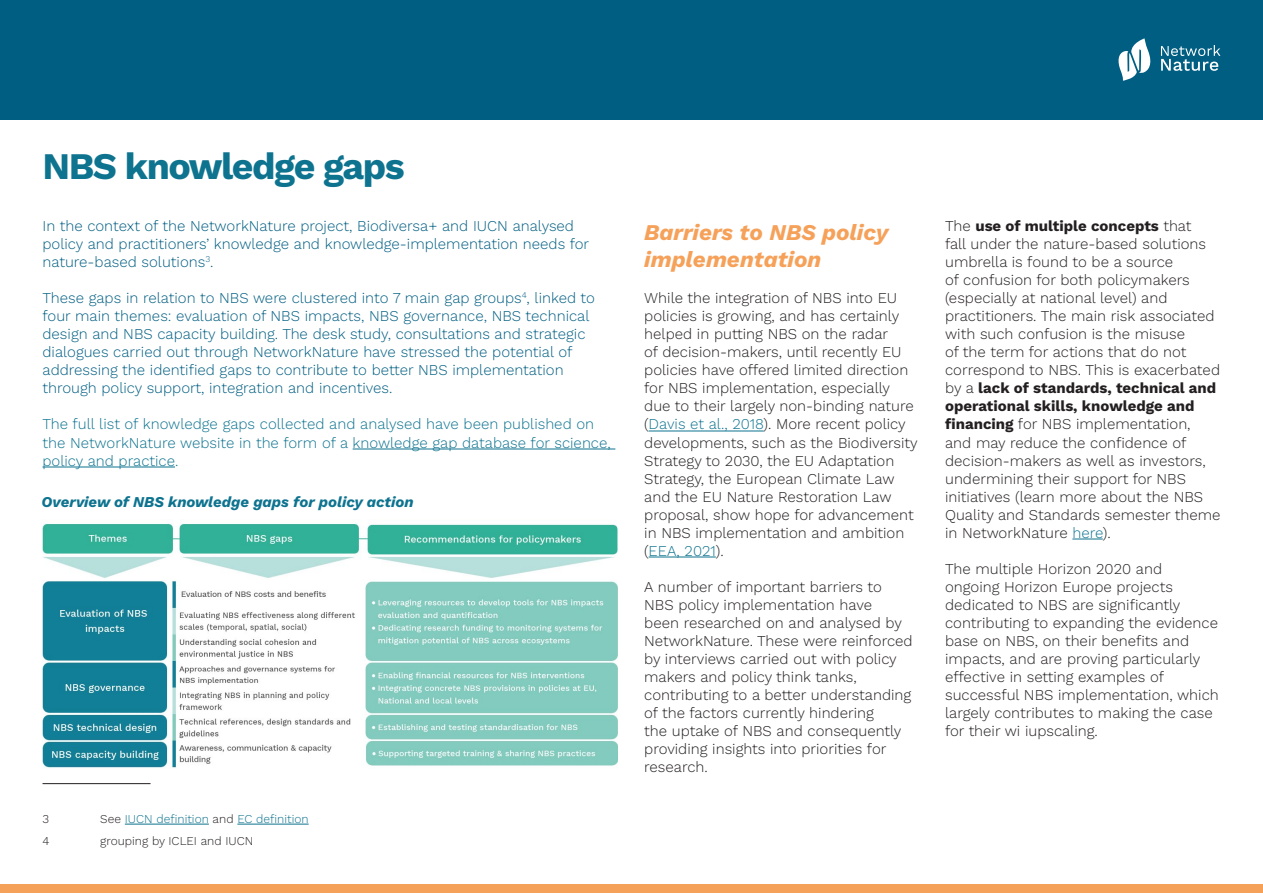
<style>
.page{position:relative;width:1263px;height:893px;background:#fff}
.page>*{position:absolute;margin:0;border:0;box-sizing:border-box;transform-origin:0 0}
.t1{font:700 37.5px "Work Sans";letter-spacing:-.04em;color:#0d738f}
.t2{font:italic 700 22.5px/27px "Work Sans";color:#f6a15a}
.t3{font:300 15px/18px "Work Sans";color:#231f20}
.t4{font:300 15px/18px "Work Sans";color:#005e82}
.t5{font:300 15px/18px "Work Sans";color:#0d738f}
.t6{font:italic 700 15px "Work Sans";color:#0d738f}
.t7{font:300 12px "Work Sans";color:#0d738f}
.t8{font:300 12px "Work Sans";color:#231f20}
.s1{color:#231f20}
.s2{color:#0d738f}
.s3{font-weight:700}
</style>
<div class="page">
<div style="left:0;top:0;width:1263px;height:119px;background:#005e82"></div>
<div style="left:0;top:884px;width:1263px;height:9px;background:#f6a15a"></div>
<svg style="left:1161px;top:45px;width:59px;height:26px"></svg>
<svg style="left:1118px;top:38px;width:33px;height:43px"></svg>
<hr style="left:43px;top:783px;width:108px;height:1px;background:#231f20">
<hr style="left:125px;top:824px;width:84px;height:1px;background:#0d738f">
<hr style="left:237px;top:824px;width:72px;height:1px;background:#0d738f">
<hr style="left:353px;top:449px;width:262px;height:1px;background:#0d738f">
<hr style="left:43px;top:467px;width:132px;height:1px;background:#0d738f">
<hr style="left:649px;top:431px;width:115px;height:1px;background:#0d738f">
<hr style="left:649px;top:557px;width:67px;height:1px;background:#0d738f">
<hr style="left:1072px;top:539px;width:31px;height:1px;background:#0d738f">
<img style="left:42px;top:520px;width:576px;height:248px">
<h1 class="t1" style="left:43px;top:138px;width:364px">NBS knowledge gaps</h1>
<p class="t4" style="left:43px;top:217px;width:548px">In the context of the NetworkNature project, Biodiversa+ and IUCN analysed policy and practitioners’ knowledge and knowledge-implementation needs for nature-based solutions<sup>3</sup>.</p>
<p class="t4" style="left:43px;top:289px;width:554px">These gaps in relation to NBS were clustered into 7 main gap groups<sup>4</sup>, linked to four main themes: evaluation of NBS impacts, NBS governance, NBS technical design and NBS capacity building. The desk study, consultations and strategic dialogues carried out through NetworkNature have stressed the potential of addressing the identified gaps to contribute to better NBS implementation through policy support, integration and incentives.</p>
<p class="t5" style="left:43px;top:415px;width:570px">The full list of knowledge gaps collected and analysed have been published on the NetworkNature website in the form of a knowledge gap database for science, policy and practice.</p>
<p class="t6" style="left:41px;top:491px;width:374px">Overview of NBS knowledge gaps for policy action</p>
<p class="t8" style="left:43px;top:810px;width:8px">3</p>
<p class="t7" style="left:100px;top:810px;width:210px"><span class="s1">See</span> IUCN definition <span class="s1">and</span> EC definition</p>
<p class="t8" style="left:43px;top:832px;width:8px">4</p>
<p class="t8" style="left:100px;top:832px;width:155px">grouping by ICLEI and IUCN</p>
<h2 class="t2" style="left:644px;top:218px;width:246px">Barriers to NBS policy implementation</h2>
<p class="t3" style="left:644px;top:289px;width:275px">While the integration of NBS into EU policies is growing, and has certainly helped in putting NBS on the radar<br>of decision-makers, until recently EU policies have offered limited direction for NBS implementation, especially due to their largely non-binding nature (<span class="s2">Davis et al., 2018</span>). More recent policy developments, such as the Biodiversity Strategy to 2030, the EU Adaptation Strategy, the European Climate Law and the EU Nature Restoration Law proposal, show hope for advancement in NBS implementation and ambition (<span class="s2">EEA, 2021</span>).</p>
<p class="t3" style="left:644px;top:577px;width:270px">A number of important barriers to NBS policy implementation have<br>been researched on and analysed by NetworkNature. These were reinforced by interviews carried out with policy makers and policy think tanks, contributing to a better understanding of the factors currently hindering<br>the uptake of NBS and consequently providing insights into priorities for research.</p>
<p class="t3" style="left:945px;top:217px;width:277px">The <span class="s3">use of multiple concepts</span> that<br>fall under the nature-based solutions umbrella is found to be a source<br>of confusion for both policymakers (especially at national level) and practitioners. The main risk associated with such confusion is the misuse<br>of the term for actions that do not correspond to NBS. This is exacerbated by a <span class="s3">lack of standards, technical and operational skills, knowledge and financing</span> for NBS implementation, and may reduce the confidence of decision-makers as well as investors, undermining their support for NBS initiatives (learn more about the NBS Quality and Standards semester theme in NetworkNature <span class="s2">here</span>).</p>
<p class="t3" style="left:945px;top:559px;width:275px">The multiple Horizon 2020 and ongoing Horizon Europe projects dedicated to NBS are significantly contributing to expanding the evidence base on NBS, on their benefits and impacts, and are proving particularly effective in setting examples of successful NBS implementation, which largely contributes to making the case for their wi iupscaling.</p>
</div>
